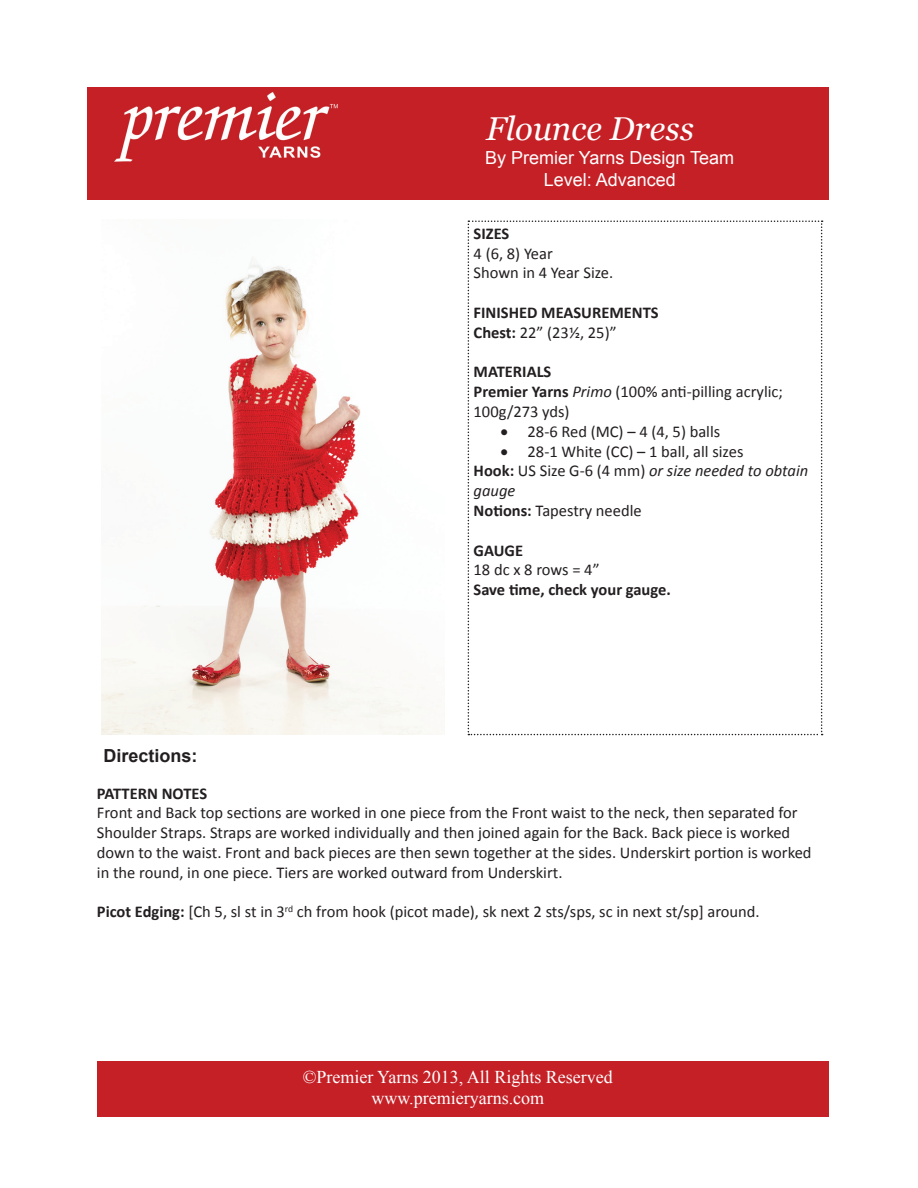
<style>
.page{position:relative;width:918px;height:1188px;background:#fff}
.page>*{position:absolute;margin:0;border:0;box-sizing:border-box;transform-origin:0 0}
.t1{font:italic 33px "Georgia";color:#fff}
.t2{font:18px/21.6px "Times New Roman";color:#fff;text-align:center}
.t3{font:18px/21.6px "Arial";color:#fff;text-align:center}
.t4{font:700 18px "Arial";color:#231f20}
.t5{font:16.5px/19.8px "Calibri";color:#231f20}
.t6{font:700 16.5px/19.8px "Calibri";color:#231f20}
.s1{font-weight:400}
.s2{font-weight:700}
.s3{font-style:italic}
</style>
<div class="page">
<div style="left:87px;top:87px;width:742px;height:113px;background:#c52026"></div>
<img style="left:114px;top:92px;width:224px;height:70px">
<img style="left:102px;top:257px;width:340px;height:477px">
<div style="left:97px;top:1061px;width:732px;height:56px;background:#c52026"></div>
<svg style="left:468px;top:220px;width:355px;height:515px"></svg>
<h1 class="t1" style="left:486px;top:108px;width:209px">Flounce Dress</h1>
<p class="t3" style="left:485px;top:147px;width:251px">By Premier Yarns Design Team<br>Level: Advanced</p>
<p class="t6" style="left:474px;top:223px;width:37px">SIZES</p>
<p class="t5" style="left:474px;top:243px;width:141px">4 (6, 8) Year<br>Shown in 4 Year Size.</p>
<p class="t6" style="left:474px;top:303px;width:187px">FINISHED MEASUREMENTS<br>Chest: <span class="s1">22” (23½, 25)”</span></p>
<p class="t5" style="left:474px;top:362px;width:311px"><span class="s2">MATERIALS<br>Premier Yarns</span> <span class="s3">Primo</span> (100% anti-pilling acrylic;<br>100g/273 yds)</p>
<p class="t5" style="left:501px;top:422px;width:221px">• 28-6 Red (MC) – 4 (4, 5) balls</p>
<p class="t5" style="left:474px;top:441px;width:336px;text-indent:27px">• 28-1 White (CC) – 1 ball, all sizes<br><span class="s2">Hook:</span> US Size G-6 (4 mm) <span class="s3">or size needed to obtain gauge<br></span><span class="s2">Notions:</span> Tapestry needle</p>
<p class="t6" style="left:474px;top:540px;width:51px">GAUGE</p>
<p class="t5" style="left:474px;top:560px;width:127px">18 dc x 8 rows = 4”</p>
<p class="t6" style="left:474px;top:580px;width:199px">Save time, check your gauge.</p>
<p class="t4" style="left:104px;top:743px;width:96px">Directions:</p>
<p class="t6" style="left:97px;top:783px;width:112px">PATTERN NOTES</p>
<p class="t5" style="left:97px;top:803px;width:716px">Front and Back top sections are worked in one piece from the Front waist to the neck, then separated for Shoulder Straps. Straps are worked individually and then joined again for the Back. Back piece is worked down to the waist. Front and back pieces are then sewn together at the sides. Underskirt portion is worked in the round, in one piece. Tiers are worked outward from Underskirt.</p>
<p class="t5" style="left:97px;top:902px;width:664px"><span class="s2">Picot Edging:</span> [Ch 5, sl st in 3<sup>rd</sup> ch from hook (picot made), sk next 2 sts/sps, sc in next st/sp] around.</p>
<p class="t2" style="left:303px;top:1065px;width:312px">©Premier Yarns 2013, All Rights Reserved www.premieryarns.com</p>
</div>
